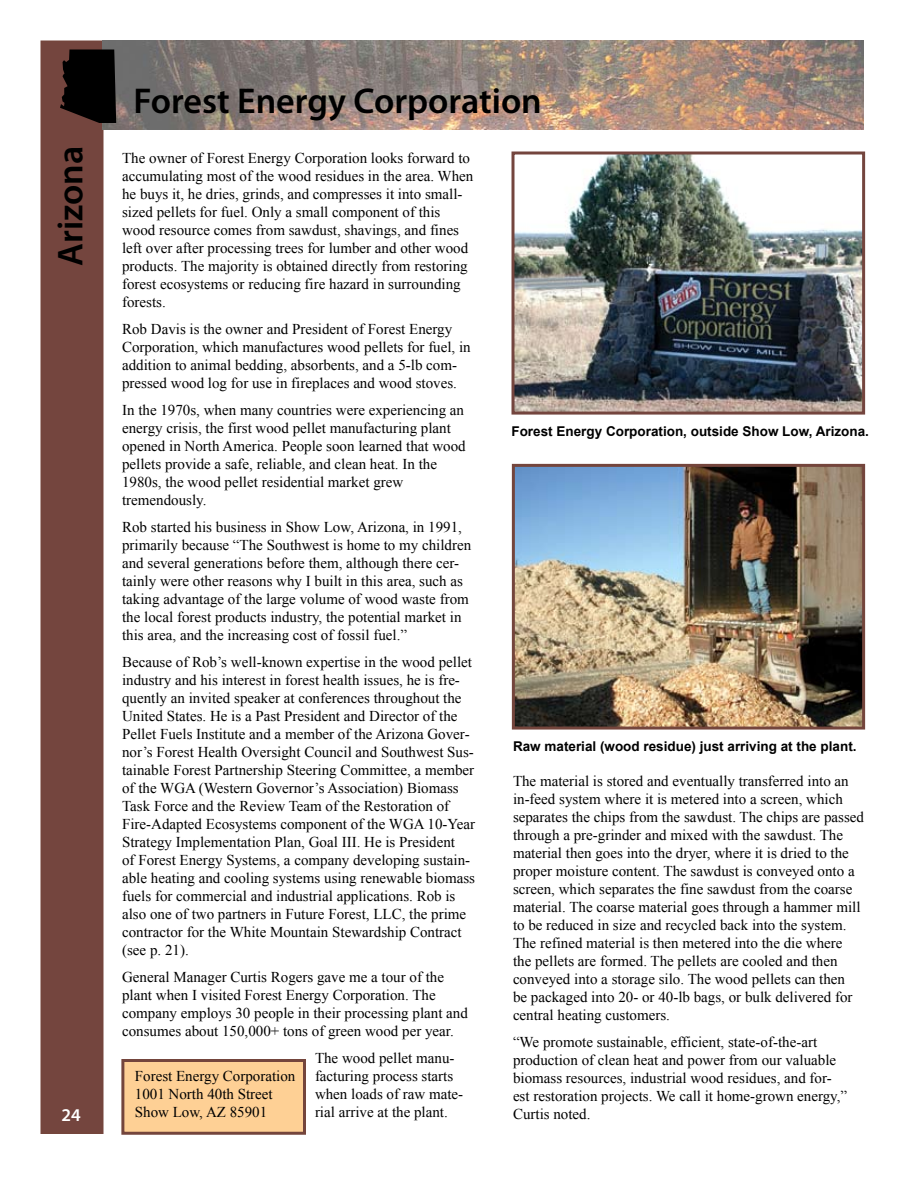
<style>
.page{position:relative;width:918px;height:1188px;background:#fff}
.page>*{position:absolute;margin:0;border:0;box-sizing:border-box;transform-origin:0 0}
.t1{font:600 36px "Myriad Pro";color:#000}
.t2{font:600 18px "Myriad Pro";color:#fff}
.t3{font:15px/18px "Times New Roman";color:#000}
.t4{font:700 13.5px "Arial";color:#000}
</style>
<div class="page">
<div style="left:41px;top:41px;width:62px;height:1092px;background:#74453e"></div>
<div style="left:40px;top:40px;width:64px;height:1094px;border:2px solid #74453c"></div>
<img style="left:102px;top:40px;width:762px;height:90px">
<div style="left:123px;top:1060px;width:181px;height:73px;background:#fed095"></div>
<div style="left:121px;top:1059px;width:185px;height:76px;border:3px solid #74453c"></div>
<img style="left:516px;top:156px;width:345px;height:255px">
<div style="left:512px;top:152px;width:353px;height:263px;border:3px solid #74453e"></div>
<img style="left:516px;top:468px;width:345px;height:258px">
<div style="left:512px;top:464px;width:353px;height:266px;border:3px solid #74453c"></div>
<svg style="left:60px;top:49px;width:56px;height:74px;background:#120b0a"></svg>
<h1 class="t1" style="left:50px;top:266px;width:121px;rotate:-90deg">Arizona</h1>
<p class="t2" style="left:62px;top:1104px;width:21px">24</p>
<h1 class="t1" style="left:133px;top:80px;width:410px">Forest Energy Corporation</h1>
<p class="t3" style="left:122px;top:149px;width:353px">The owner of Forest Energy Corporation looks forward to accumulating most of the wood residues in the area. When he buys it, he dries, grinds, and compresses it into small&shy;sized pellets for fuel. Only a small component of this wood resource comes from sawdust, shavings, and fines left over after processing trees for lumber and other wood products. The majority is obtained directly from restoring forest ecosystems or reducing fire hazard in surrounding forests.</p>
<p class="t3" style="left:122px;top:320px;width:350px">Rob Davis is the owner and President of Forest Energy Corporation, which manufactures wood pellets for fuel, in addition to animal bedding, absorbents, and a 5-lb com&shy;pressed wood log for use in fireplaces and wood stoves.</p>
<p class="t3" style="left:122px;top:401px;width:345px">In the 1970s, when many countries were experiencing an energy crisis, the first wood pellet manufacturing plant opened in North America. People soon learned that wood pellets provide a safe, reliable, and clean heat. In the 1980s, the wood pellet residential market grew tremendously.</p>
<p class="t3" style="left:122px;top:518px;width:351px">Rob started his business in Show Low, Arizona, in 1991, primarily because “The Southwest is home to my children and several generations before them, although there cer&shy;tainly were other reasons why I built in this area, such as taking advantage of the large volume of wood waste from the local forest products industry, the potential market in this area, and the increasing cost of fossil fuel.”</p>
<p class="t3" style="left:122px;top:653px;width:355px">Because of Rob’s well-known expertise in the wood pellet industry and his interest in forest health issues, he is fre&shy;quently an invited speaker at conferences throughout the United States. He is a Past President and Director of the Pellet Fuels Institute and a member of the Arizona Gover&shy;nor’s Forest Health Oversight Council and Southwest Sus&shy;tainable Forest Partnership Steering Committee, a member of the WGA (Western Governor’s Association) Biomass Task Force and the Review Team of the Restoration of Fire-Adapted Ecosystems component of the WGA 10-Year Strategy Implementation Plan, Goal III. He is President<br>of Forest Energy Systems, a company developing sustain&shy;able heating and cooling systems using renewable biomass fuels for commercial and industrial applications. Rob is also one of two partners in Future Forest, LLC, the prime contractor for the White Mountain Stewardship Contract (see p. 21).</p>
<p class="t3" style="left:122px;top:968px;width:347px">General Manager Curtis Rogers gave me a tour of the plant when I visited Forest Energy Corporation. The company employs 30 people in their processing plant and consumes about 150,000+ tons of green wood per year.</p>
<p class="t3" style="left:315px;top:1049px;width:150px">The wood pellet manu&shy;facturing process starts when loads of raw mate&shy;rial arrive at the plant.</p>
<p class="t3" style="left:135px;top:1067px;width:162px">Forest Energy Corporation<br>1001 North 40th Street<br>Show Low, AZ 85901</p>
<p class="t4" style="left:512px;top:422px;width:359px">Forest Energy Corporation, outside Show Low, Arizona.</p>
<p class="t4" style="left:513px;top:737px;width:345px">Raw material (wood residue) just arriving at the plant.</p>
<p class="t3" style="left:513px;top:772px;width:353px">The material is stored and eventually transferred into an in-feed system where it is metered into a screen, which separates the chips from the sawdust. The chips are passed through a pre-grinder and mixed with the sawdust. The material then goes into the dryer, where it is dried to the proper moisture content. The sawdust is conveyed onto a screen, which separates the fine sawdust from the coarse material. The coarse material goes through a hammer mill to be reduced in size and recycled back into the system.<br>The refined material is then metered into the die where the pellets are formed. The pellets are cooled and then conveyed into a storage silo. The wood pellets can then<br>be packaged into 20- or 40-lb bags, or bulk delivered for central heating customers.</p>
<p class="t3" style="left:513px;top:1033px;width:336px">“We promote sustainable, efficient, state-of-the-art production of clean heat and power from our valuable biomass resources, industrial wood residues, and for&shy;est restoration projects. We call it home-grown energy,” Curtis noted.</p>
</div>
